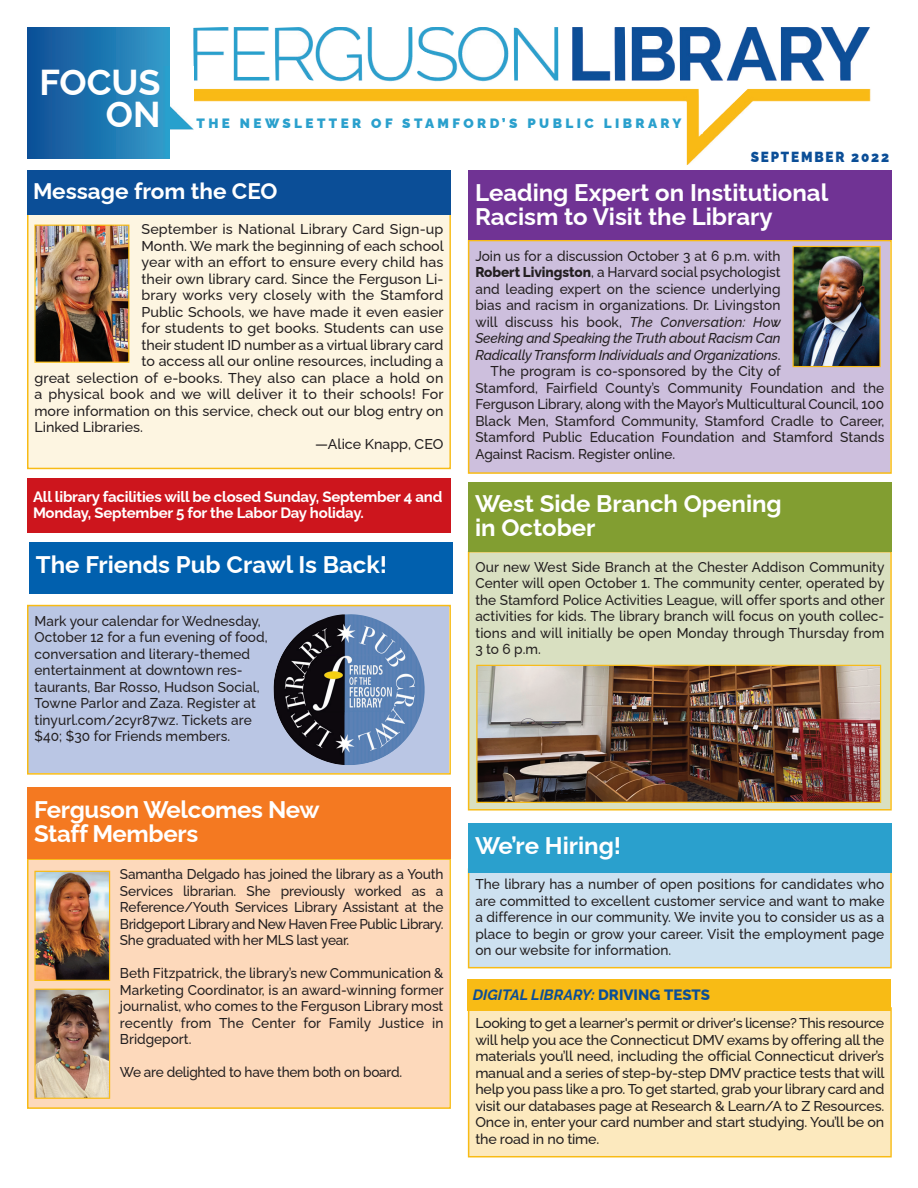
<style>
.page{position:relative;width:918px;height:1188px;background:#fff}
.page>*{position:absolute;margin:0;border:0;box-sizing:border-box;transform-origin:0 0}
.t1{font:700 36px/32.7px "Raleway";color:#fff;text-align:right}
.t2{font:700 24px/24px "Raleway";color:#fff}
.t3{font:700 22.5px "Raleway";color:#fff}
.t4{font:700 15px/16.5px "Raleway";letter-spacing:-.015em;color:#fff}
.t5{font:italic 700 15px "Raleway";color:#0b4e97}
.t6{font:900 14.7px "Raleway";letter-spacing:.135em;color:#0b4e97;scale:.92 1}
.t7{font:500 14.25px/16.5px "Raleway";letter-spacing:.005em;color:#231f20;text-align:justify;scale:.96 1}
.t8{font:500 14.25px/16.5px "Raleway";letter-spacing:.005em;color:#231f20;text-align:justify}
.t9{font:500 14.25px "Raleway";letter-spacing:-.02em;color:#231f20;scale:.96 1}
.t10{font:900 13.5px "Raleway";letter-spacing:.255em;color:#2aa0cd}
.s1{font-weight:800}
.s2{font-style:italic}
.s3{font-weight:800;font-style:normal}
</style>
<div class="page">
<div style="left:469px;top:552px;width:421px;height:257px;background:#d9e0c1"></div>
<div style="left:468px;top:551px;width:424px;height:260px;border:2px solid #f8bb15"></div>
<div style="left:28px;top:860px;width:421px;height:247px;background:#fdd9bb"></div>
<div style="left:27px;top:858px;width:424px;height:251px;border:2px solid #f8bb15"></div>
<div style="left:468px;top:482px;width:424px;height:69px;background:#829e31"></div>
<div style="left:469px;top:241px;width:421px;height:231px;background:#cdbfdd"></div>
<div style="left:468px;top:240px;width:424px;height:234px;border:2px solid #f8bb15"></div>
<div style="left:468px;top:170px;width:424px;height:70px;background:#703394"></div>
<div style="left:28px;top:606px;width:421px;height:167px;background:#bac6e4"></div>
<div style="left:27px;top:605px;width:424px;height:170px;border:2px solid #f8bb15"></div>
<div style="left:29px;top:543px;width:424px;height:51px;background:#0160ae"></div>
<div style="left:469px;top:870px;width:421px;height:97px;background:#cde1f0"></div>
<div style="left:468px;top:868px;width:424px;height:100px;border:2px solid #f8bb15"></div>
<div style="left:468px;top:823px;width:424px;height:49px;background:#2aa0cd"></div>
<div style="left:27px;top:787px;width:424px;height:71px;background:#f47921"></div>
<div style="left:27px;top:27px;width:143px;height:132px;background:linear-gradient(to right,#0d4e96,#329cca)"></div>
<img style="left:193px;top:27px;width:678px;height:138px">
<div style="left:28px;top:215px;width:421px;height:253px;background:#fdf5e1"></div>
<div style="left:27px;top:213px;width:424px;height:256px;border:2px solid #f8bb15"></div>
<img style="left:36px;top:227px;width:91px;height:134px">
<div style="left:34px;top:225px;width:95px;height:138px;border:1px solid #f8bb15"></div>
<img style="left:36px;top:991px;width:72px;height:106px">
<div style="left:34px;top:989px;width:76px;height:110px;border:1px solid #f8bb15"></div>
<img style="left:36px;top:873px;width:72px;height:106px">
<div style="left:34px;top:871px;width:76px;height:110px;border:1px solid #f8bb15"></div>
<img style="left:795px;top:248px;width:84px;height:117px">
<div style="left:793px;top:246px;width:88px;height:121px;border:1px solid #f8bb15"></div>
<div style="left:469px;top:1009px;width:421px;height:147px;background:#fce9be"></div>
<div style="left:468px;top:1007px;width:424px;height:150px;border:2px solid #f8bb15"></div>
<div style="left:467px;top:979px;width:424px;height:32px;background:#f8bb15"></div>
<div style="left:27px;top:170px;width:424px;height:44px;background:#0b4e97"></div>
<img style="left:163px;top:66px;width:30px;height:92px">
<div style="left:27px;top:479px;width:424px;height:54px;background:#cd151d"></div>
<img style="left:478px;top:667px;width:401px;height:134px">
<div style="left:476px;top:665px;width:405px;height:138px;border:1px solid #f8bb15"></div>
<img style="left:273px;top:614px;width:152px;height:151px">
<p class="t1" style="left:39px;top:66px;width:123px">FOCUS<br>ON</p>
<p class="t10" style="left:196px;top:116px;width:487px">THE NEWSLETTER OF STAMFORD’S PUBLIC LIBRARY</p>
<p class="t6" style="left:751px;top:149px;width:152px">SEPTEMBER 2022</p>
<p class="t3" style="left:33px;top:178px;width:246px">Message from the CEO</p>
<p class="t8" style="left:142px;top:221px;width:303px">September is National Library Card Sign-up</p>
<p class="t8" style="left:142px;top:237px;width:304px">Month. We mark the beginning of each school</p>
<p class="t8" style="left:142px;top:254px;width:303px">year with an effort to ensure every child has</p>
<p class="t8" style="left:142px;top:270px;width:303px">their own library card. Since the Ferguson Li-</p>
<p class="t8" style="left:142px;top:287px;width:303px">brary works very closely with the Stamford</p>
<p class="t8" style="left:142px;top:303px;width:304px">Public Schools, we have made it even easier</p>
<p class="t8" style="left:142px;top:320px;width:303px">for students to get books. Students can use</p>
<p class="t8" style="left:142px;top:336px;width:303px">their student ID number as a virtual library card</p>
<p class="t8" style="left:142px;top:353px;width:303px">to access all our online resources, including a</p>
<p class="t8" style="left:34px;top:369px;width:410px">great selection of e-books. They also can place a hold on</p>
<p class="t8" style="left:34px;top:386px;width:411px">a physical book and we will deliver it to their schools! For</p>
<p class="t8" style="left:34px;top:402px;width:410px">more information on this service, check out our blog entry on</p>
<p class="t8" style="left:34px;top:419px;width:110px">Linked Libraries.</p>
<p class="t8" style="left:315px;top:435px;width:130px">―Alice Knapp, CEO</p>
<p class="t4" style="left:33px;top:488px;width:411px">All library facilities will be closed Sunday, September 4 and<br>Monday, September 5 for the Labor Day holiday.</p>
<p class="t2" style="left:36px;top:553px;width:353px">The Friends Pub Crawl Is Back!</p>
<p class="t7" style="left:35px;top:612px;width:244px;text-align:left">Mark your calendar for Wednesday, October 12 for a fun evening of food, conversation and literary-themed entertainment at downtown res&shy;taurants, Bar Rosso, Hudson Social, Towne Parlor and Zaza. Register at tinyurl.com/2cyr87wz. Tickets are $40; $30 for Friends members.</p>
<p class="t2" style="left:34px;top:797px;width:287px">Ferguson Welcomes New<br>Staff Members</p>
<p class="t7" style="left:120px;top:866px;width:339px">Samantha Delgado has joined the library as a Youth Services librarian. She previously worked as a Reference/Youth Services Library Assistant at the Bridgeport Library and New Haven Free Public Library.<br>She graduated with her MLS last year.</p>
<p class="t7" style="left:120px;top:965px;width:339px">Beth Fitzpatrick, the library’s new Communication &amp; Marketing Coordinator, is an award-winning former journalist, who comes to the Ferguson Library most recently from The Center for Family Justice in Bridgeport.</p>
<p class="t9" style="left:120px;top:1064px;width:295px">We are delighted to have them both on board.</p>
<p class="t2" style="left:475px;top:180px;width:355px">Leading Expert on Institutional<br>Racism to Visit the Library</p>
<p class="t7" style="left:475px;top:247px;width:320px">Join us for a discussion October 3 at 6 p.m. with <span class="s1">Robert Livingston</span>, a Harvard social psychologist and leading expert on the science underlying bias and racism in organizations. Dr. Livingston will discuss his book, <span class="s2">The Conversation: How Seeking and Speaking the Truth about Racism Can Radically Transform Individuals and Organizations</span>.</p>
<p class="t7" style="left:475px;top:363px;width:427px;text-align:left;text-indent:15px">The program is co-sponsored by the City of<br>Stamford, Fairfield County’s Community Foundation and the Ferguson Library, along with the Mayor’s Multicultural Council, 100<br>Black Men, Stamford Community, Stamford Cradle to Career, Stamford Public Education Foundation and Stamford Stands Against Racism. Register online.</p>
<p class="t2" style="left:475px;top:492px;width:308px">West Side Branch Opening in October</p>
<p class="t7" style="left:475px;top:559px;width:428px">Our new West Side Branch at the Chester Addison Community Center will open October 1. The community center, operated by the Stamford Police Activities League, will offer sports and other activities for kids. The library branch will focus on youth collec&shy;tions and will initially be open Monday through Thursday from 3 to 6 p.m.</p>
<p class="t2" style="left:475px;top:833px;width:148px">We’re Hiring!</p>
<p class="t7" style="left:475px;top:876px;width:428px">The library has a number of open positions for candidates who are committed to excellent customer service and want to make a difference in our community. We invite you to consider us as a place to begin or grow your career. Visit the employment page on our website for information.</p>
<p class="t5" style="left:473px;top:986px;width:239px">DIGITAL LIBRARY: <span class="s3">DRIVING TESTS</span></p>
<p class="t8" style="left:475px;top:1015px;width:411px">Looking to get a learner's permit or driver's license? This resource will help you ace the Connecticut DMV exams by offering all the materials you’ll need, including the official Connecticut driver’s manual and a series of step-by-step DMV practice tests that will help you pass like a pro. To get started, grab your library card and visit our databases page at Research &amp; Learn/A to Z Resources.<br>Once in, enter your card number and start studying. You’ll be on the road in no time.</p>
</div>
